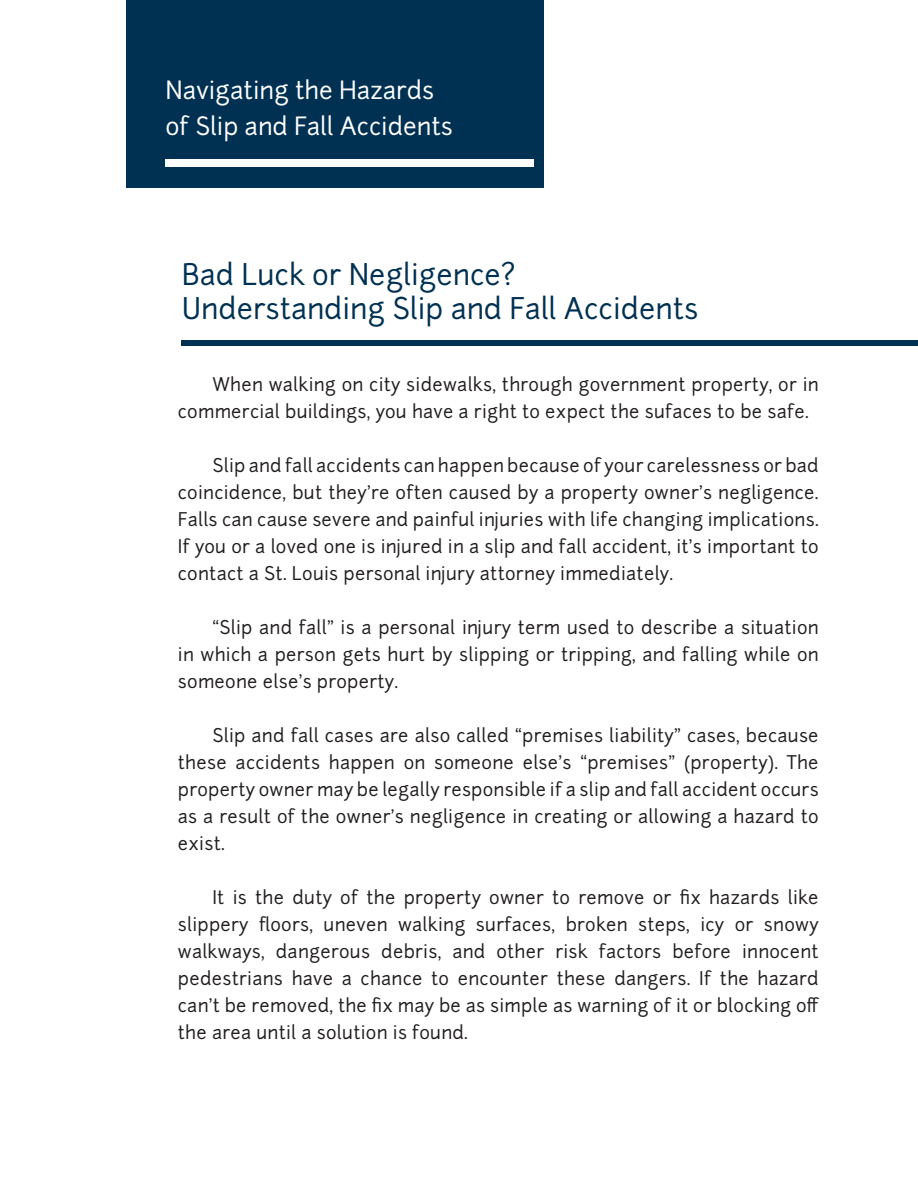
<style>
.page{position:relative;width:918px;height:1188px;background:#fff}
.page>*{position:absolute;margin:0;border:0;box-sizing:border-box;transform-origin:0 0}
.t1{font:28.5px/34.2px "Junction";color:#003152}
.t2{font:24px/36px "Junction";color:#fff}
.t3{font:18px/27px "Junction";letter-spacing:.015em;color:#221e1f;text-align:justify}
</style>
<div class="page">
<div style="left:127px;top:0;width:417px;height:187px;background:#003152"></div>
<div style="left:166px;top:159px;width:368px;height:8px;background:#fff"></div>
<div style="left:182px;top:340px;width:736px;height:5px;background:#003152"></div>
<h2 class="t2" style="left:166px;top:74px;width:289px">Navigating the Hazards of Slip and Fall Accidents</h2>
<h1 class="t1" style="left:182px;top:260px;width:518px">Bad Luck or Negligence?<br>Understanding Slip and Fall Accidents</h1>
<p class="t3" style="left:178px;top:372px;width:642px;text-indent:35px">When walking on city sidewalks, through government property, or in commercial buildings, you have a right to expect the sufaces to be safe.</p>
<p class="t3" style="left:178px;top:453px;width:642px;text-indent:35px">Slip and fall accidents can happen because of your carelessness or bad coincidence, but they’re often caused by a property owner’s negligence.<br>Falls can cause severe and painful injuries with life changing implications.<br>If you or a loved one is injured in a slip and fall accident, it’s important to contact a St. Louis personal injury attorney immediately.</p>
<p class="t3" style="left:178px;top:615px;width:642px;text-indent:35px">“Slip and fall” is a personal injury term used to describe a situation in which a person gets hurt by slipping or tripping, and falling while on someone else’s property.</p>
<p class="t3" style="left:178px;top:723px;width:642px;text-indent:35px">Slip and fall cases are also called “premises liability” cases, because these accidents happen on someone else’s “premises” (property). The property owner may be legally responsible if a slip and fall accident occurs as a result of the owner’s negligence in creating or allowing a hazard to exist.</p>
<p class="t3" style="left:178px;top:885px;width:642px;text-indent:35px">It is the duty of the property owner to remove or ix hazards like slippery loors, uneven walking surfaces, broken steps, icy or snowy walkways, dangerous debris, and other risk factors before innocent pedestrians have a chance to encounter these dangers. If the hazard can’t be removed, the ix may be as simple as warning of it or blocking of the area until a solution is found.</p>
</div>
